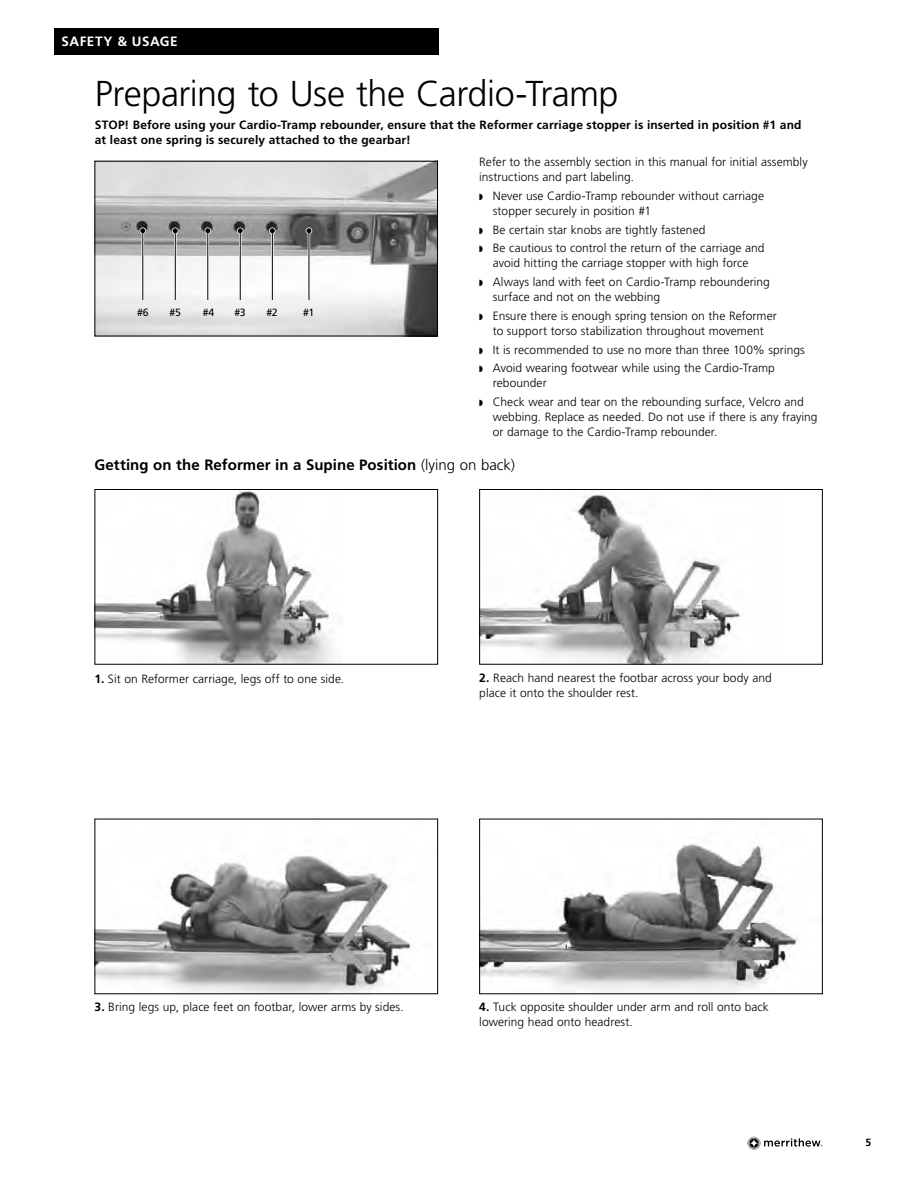
<style>
.page{position:relative;width:918px;height:1188px;background:#fff}
.page>*{position:absolute;margin:0;border:0;box-sizing:border-box;transform-origin:0 0}
.t1{font:300 36px "Frutiger LT Std";letter-spacing:-.015em;color:#000}
.t2{font:700 15px "Frutiger LT Std";letter-spacing:.005em;color:#000}
.t3{font:700 13.5px "Frutiger LT Std";letter-spacing:.035em;color:#fff}
.t4{font:300 12px/18.8px "Frutiger LT Std";letter-spacing:.005em;color:#000}
.t5{font:700 12px/15px "Frutiger LT Std";letter-spacing:.01em;color:#000}
.t6{font:10.5px "Frutiger LT Std";color:#000}
.t7{font:700 10.5px "Frutiger LT Std";color:#000}
.s1{font-weight:300}
.s2{font-weight:700}
</style>
<div class="page">
<svg style="left:748px;top:1137px;width:74px;height:13px"></svg>
<div style="left:54px;top:28px;width:385px;height:27px;background:#000"></div>
<img style="left:96px;top:163px;width:340px;height:171px">
<div style="left:94px;top:161px;width:344px;height:175px;border:1px solid #000"></div>
<hr style="left:142px;top:231px;width:2px;height:68px;background:#fff">
<hr style="left:142px;top:231px;width:1px;height:68px;background:#000">
<svg style="left:140px;top:228px;width:5px;height:5px"></svg>
<hr style="left:174px;top:231px;width:3px;height:68px;background:#fff">
<hr style="left:175px;top:231px;width:1px;height:68px;background:#000">
<svg style="left:173px;top:228px;width:5px;height:5px"></svg>
<hr style="left:207px;top:231px;width:2px;height:68px;background:#fff">
<hr style="left:207px;top:231px;width:1px;height:68px;background:#000">
<svg style="left:205px;top:228px;width:5px;height:5px"></svg>
<hr style="left:239px;top:231px;width:2px;height:68px;background:#fff">
<hr style="left:240px;top:231px;width:1px;height:68px;background:#000">
<svg style="left:238px;top:228px;width:5px;height:5px"></svg>
<hr style="left:271px;top:231px;width:3px;height:68px;background:#fff">
<hr style="left:272px;top:231px;width:1px;height:68px;background:#000">
<svg style="left:270px;top:228px;width:5px;height:5px"></svg>
<hr style="left:308px;top:231px;width:2px;height:68px;background:#fff">
<hr style="left:309px;top:231px;width:1px;height:68px;background:#000">
<svg style="left:306px;top:228px;width:5px;height:5px"></svg>
<img style="left:481px;top:842px;width:319px;height:150px">
<div style="left:479px;top:819px;width:344px;height:175px;border:1px solid #000"></div>
<img style="left:96px;top:491px;width:236px;height:172px">
<div style="left:94px;top:489px;width:344px;height:176px;border:1px solid #000"></div>
<img style="left:481px;top:491px;width:259px;height:172px">
<div style="left:479px;top:489px;width:344px;height:176px;border:1px solid #000"></div>
<img style="left:96px;top:856px;width:315px;height:136px">
<p class="t3" style="left:62px;top:33px;width:118px">SAFETY &amp; USAGE</p>
<h1 class="t1" style="left:95px;top:73px;width:525px">Preparing to Use the Cardio-Tramp</h1>
<p class="t5" style="left:95px;top:117px;width:708px">STOP! Before using your Cardio-Tramp rebounder, ensure that the Reformer carriage stopper is inserted in position #1 and at least one spring is securely attached to the gearbar!</p>
<p class="t4" style="left:479px;top:155px;width:330px;line-height:15px">Refer to the assembly section in this manual for initial assembly instructions and part labeling.</p>
<p class="t4" style="left:493px;top:188px;width:273px;line-height:15px">Never use Cardio-Tramp rebounder without carriage stopper securely in position #1</p>
<p class="t4" style="left:493px;top:220px;width:273px">Be certain star knobs are tightly fastened<br>Be cautious to control the return of the carriage and</p>
<p class="t4" style="left:493px;top:254px;width:279px">avoid hitting the carriage stopper with high force<br>Always land with feet on Cardio-Tramp reboundering</p>
<p class="t4" style="left:493px;top:288px;width:286px">surface and not on the webbing<br>Ensure there is enough spring tension on the Reformer</p>
<p class="t4" style="left:493px;top:322px;width:314px">to support torso stabilization throughout movement<br>It is recommended to use no more than three 100% springs<br>Avoid wearing footwear while using the Cardio-Tramp</p>
<p class="t4" style="left:493px;top:374px;width:313px">rebounder<br>Check wear and tear on the rebounding surface, Velcro and</p>
<p class="t4" style="left:493px;top:410px;width:326px;line-height:15px">webbing. Replace as needed. Do not use if there is any fraying or damage to the Cardio-Tramp rebounder.</p>
<p class="t6" style="left:137px;top:306px;width:13px">#6</p>
<p class="t6" style="left:170px;top:306px;width:13px">#5</p>
<p class="t6" style="left:203px;top:306px;width:13px">#4</p>
<p class="t6" style="left:234px;top:306px;width:13px">#3</p>
<p class="t6" style="left:267px;top:306px;width:13px">#2</p>
<p class="t6" style="left:303px;top:306px;width:13px">#1</p>
<p class="t2" style="left:94px;top:456px;width:422px">Getting on the Reformer in a Supine Position <span class="s1">(lying on back)</span></p>
<p class="t4" style="left:94px;top:669px;width:251px"><span class="s2">1.</span> Sit on Reformer carriage, legs off to one side.</p>
<p class="t4" style="left:479px;top:670px;width:294px;line-height:15px"><span class="s2">2.</span> Reach hand nearest the footbar across your body and place it onto the shoulder rest.</p>
<p class="t4" style="left:94px;top:998px;width:311px"><span class="s2">3.</span> Bring legs up, place feet on footbar, lower arms by sides.</p>
<p class="t4" style="left:479px;top:1000px;width:291px;line-height:15px"><span class="s2">4.</span> Tuck opposite shoulder under arm and roll onto back lowering head onto headrest.</p>
<p class="t7" style="left:866px;top:1137px;width:7px">5</p>
</div>
